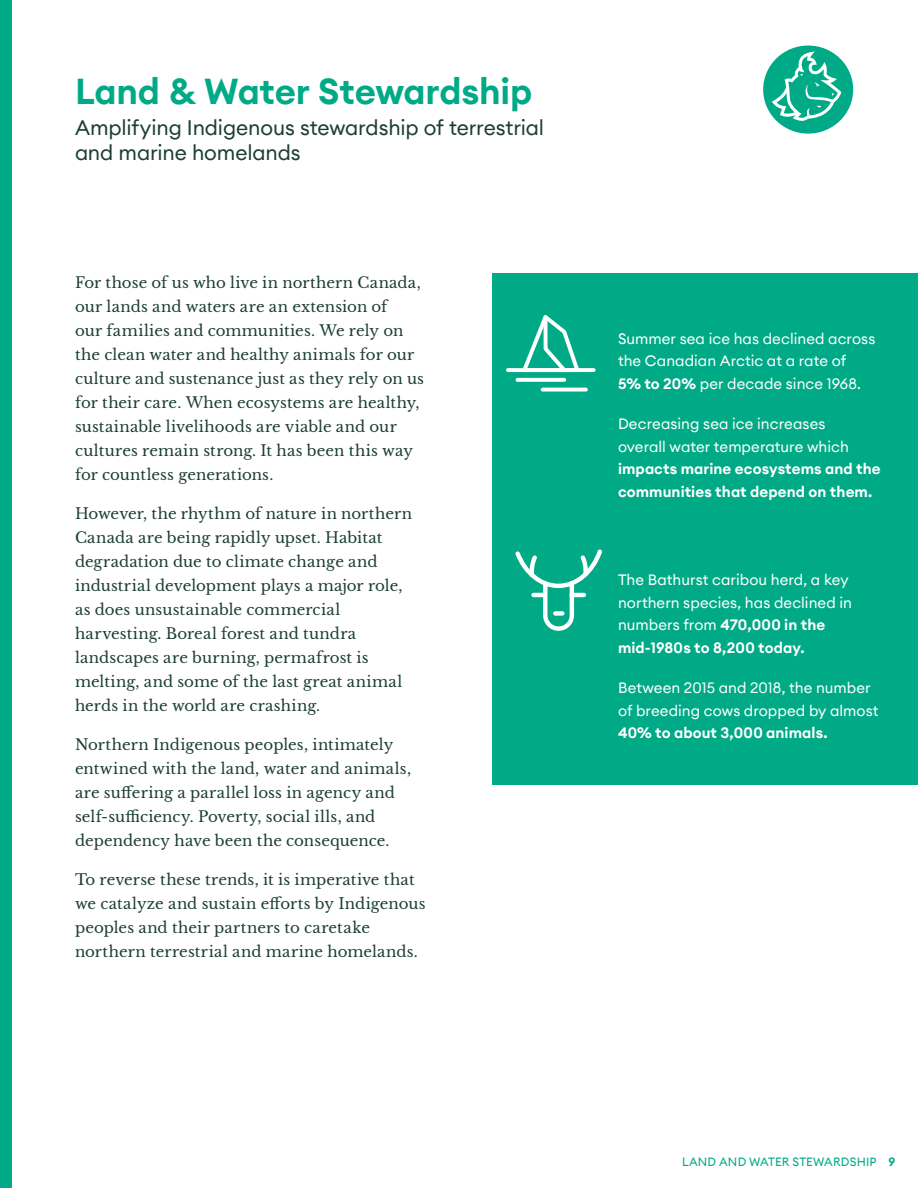
<style>
.page{position:relative;width:918px;height:1188px;background:#fff}
.page>*{position:absolute;margin:0;border:0;box-sizing:border-box;transform-origin:0 0}
.t1{font:600 36px "Euclid Circular A";letter-spacing:-.005em;color:#00aa87}
.t2{font:21px/25.2px "Euclid Circular A";letter-spacing:-.005em;color:#1c3f31}
.t3{font:15px/24px "Libre Baskerville";letter-spacing:.005em;color:#1c3f31}
.t4{font:15px/22.5px "Euclid Circular A";letter-spacing:.005em;color:#fff}
.t5{font:600 15px/22.5px "Euclid Circular A";letter-spacing:.005em;color:#fff}
.t6{font:12px "Euclid Circular A";letter-spacing:.015em;color:#00aa87}
.s1{font-weight:600}
</style>
<div class="page">
<div style="left:0;top:0;width:11px;height:1188px;background:#00aa87"></div>
<div style="left:763px;top:46px;width:90px;height:88px;background:#00aa87;border-radius:50%"></div>
<svg style="left:772px;top:51px;width:69px;height:70px"></svg>
<div style="left:492px;top:273px;width:426px;height:512px;background:#00aa87"></div>
<svg style="left:515px;top:549px;width:87px;height:82px"></svg>
<svg style="left:519px;top:315px;width:63px;height:58px"></svg>
<hr style="left:508px;top:368px;width:86px;height:4px;background:#fff">
<svg style="left:517px;top:378px;width:47px;height:4px"></svg>
<svg style="left:543px;top:388px;width:43px;height:4px"></svg>
<h1 class="t1" style="left:75px;top:68px;width:459px">Land &amp; Water Stewardship</h1>
<h2 class="t2" style="left:75px;top:115px;width:471px">Amplifying Indigenous stewardship of terrestrial and marine homelands</h2>
<p class="t3" style="left:75px;top:270px;width:351px">For those of us who live in northern Canada, our lands and waters are an extension of<br>our families and communities. We rely on the clean water and healthy animals for our culture and sustenance just as they rely on us for their care. When ecosystems are healthy, sustainable livelihoods are viable and our cultures remain strong. It has been this way for countless generations.</p>
<p class="t3" style="left:75px;top:501px;width:339px">However, the rhythm of nature in northern Canada are being rapidly upset. Habitat degradation due to climate change and industrial development plays a major role, as does unsustainable commercial harvesting. Boreal forest and tundra landscapes are burning, permafrost is melting, and some of the last great animal herds in the world are crashing.</p>
<p class="t3" style="left:75px;top:732px;width:338px">Northern Indigenous peoples, intimately entwined with the land, water and animals, are suffering a parallel loss in agency and self-sufficiency. Poverty, social ills, and dependency have been the consequence.</p>
<p class="t3" style="left:75px;top:867px;width:352px">To reverse these trends, it is imperative that we catalyze and sustain efforts by Indigenous peoples and their partners to caretake northern terrestrial and marine homelands.</p>
<p class="t4" style="left:618px;top:327px;width:259px">Summer sea ice has declined across the Canadian Arctic at a rate of<br><span class="s1">5% to 20%</span> per decade since 1968.</p>
<p class="t4" style="left:618px;top:412px;width:232px">Decreasing sea ice increases overall water temperature which</p>
<p class="t5" style="left:618px;top:458px;width:264px">impacts marine ecosystems and the communities that depend on them.</p>
<p class="t4" style="left:618px;top:568px;width:236px">The Bathurst caribou herd, a key northern species, has declined in numbers from <span class="s1">470,000 in the mid-1980s to 8,200 today.</span></p>
<p class="t4" style="left:618px;top:676px;width:262px">Between 2015 and 2018, the number of breeding cows dropped by almost</p>
<p class="t5" style="left:618px;top:722px;width:211px">40% to about 3,000 animals.</p>
<p class="t6" style="left:682px;top:1154px;width:215px">LAND AND WATER STEWARDSHIP <span class="s1">9</span></p>
</div>
